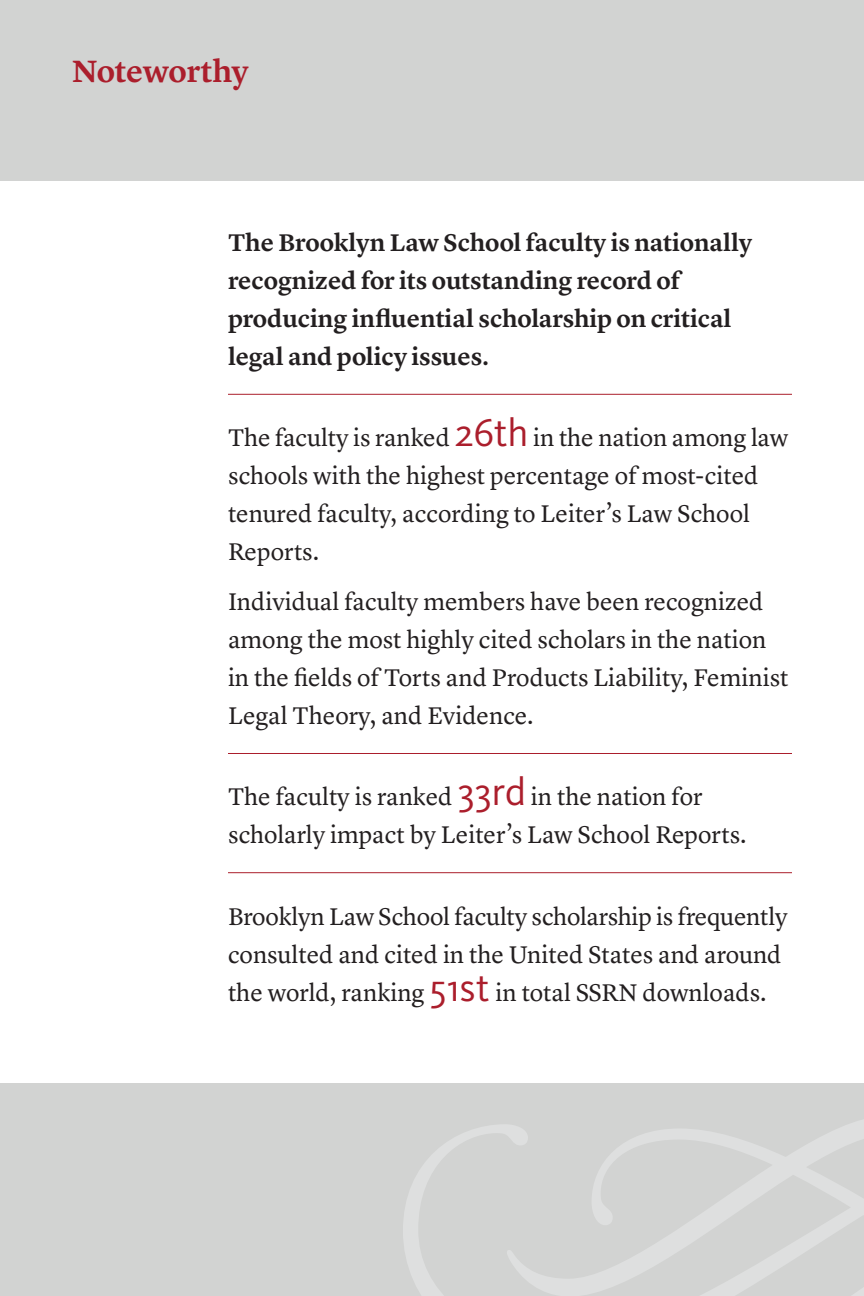
<style>
.page{position:relative;width:864px;height:1296px;background:#fff}
.page>*{position:absolute;margin:0;border:0;box-sizing:border-box;transform-origin:0 0}
.t1{font:600 32px "Lyon Text";letter-spacing:-.005em;color:#ab1e2c}
.t2{font:25px/38px "Lyon Text";color:#231f20}
.t3{font:600 25px/38px "Lyon Text";color:#231f20}
.s1{font-family:"Kievit OT";font-size:40px;color:#ab1e2c}
</style>
<div class="page">
<div style="left:0;top:0;width:864px;height:180px;background:#d2d3d2"></div>
<div style="left:0;top:1083px;width:864px;height:213px;background:#d2d3d2"></div>
<hr style="left:228px;top:394px;width:564px;height:1px;background:#ab1e2c">
<hr style="left:228px;top:753px;width:564px;height:1px;background:#ab1e2c">
<hr style="left:228px;top:872px;width:564px;height:1px;background:#ab1e2c">
<p class="t1" style="left:72px;top:46px;width:178px">Noteworthy</p>
<p class="t3" style="left:228px;top:222px;width:526px">The Brooklyn Law School faculty is nationally recognized for its outstanding record of producing influential scholarship on critical legal and policy issues.</p>
<p class="t2" style="left:228px;top:417px;width:562px">The faculty is ranked <span class="s1">26th</span> in the nation among law schools with the highest percentage of most-cited tenured faculty, according to Leiter’s Law School Reports.</p>
<p class="t2" style="left:228px;top:581px;width:562px">Individual faculty members have been recognized among the most highly cited scholars in the nation in the fields of Torts and Products Liability, Feminist Legal Theory, and Evidence.</p>
<p class="t2" style="left:228px;top:776px;width:520px">The faculty is ranked <span class="s1">33rd</span> in the nation for scholarly impact by Leiter’s Law School Reports.</p>
<p class="t2" style="left:228px;top:895px;width:561px">Brooklyn Law School faculty scholarship is frequently consulted and cited in the United States and around the world, ranking <span class="s1">51st</span> in total SSRN downloads.</p>
</div>
